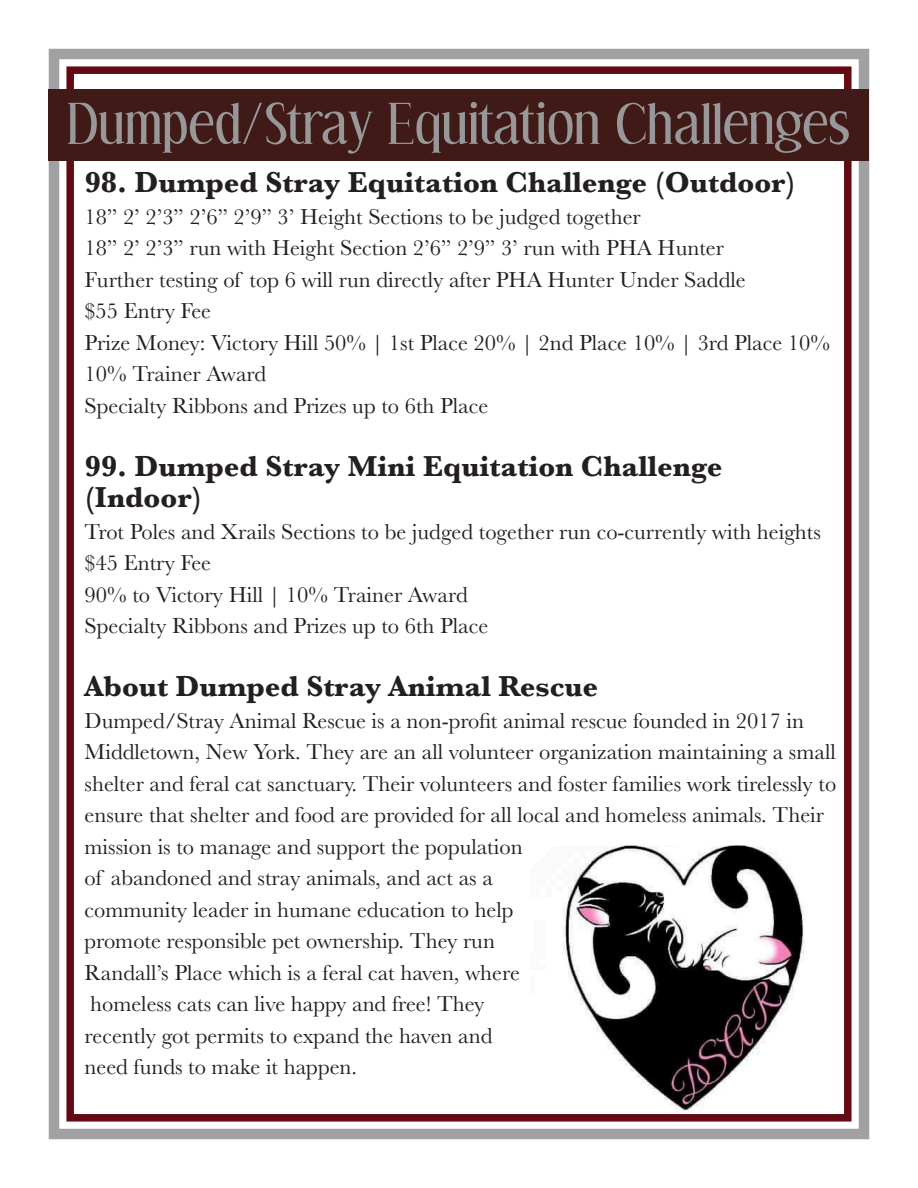
<style>
.page{position:relative;width:918px;height:1188px;background:#fff}
.page>*{position:absolute;margin:0;border:0;box-sizing:border-box;transform-origin:0 0}
.t1{font:54px "Effloresce";color:#989799}
.t2{font:700 30px "Baskerville";color:#231f20}
.t3{font:22.5px/31.5px "Baskerville";color:#231f20}
</style>
<div class="page">
<div style="left:49px;top:49px;width:820px;height:1090px;border:10px solid #a1a1a4"></div>
<div style="left:66px;top:66px;width:786px;height:1056px;border:8px solid #640a15"></div>
<div style="left:49px;top:89px;width:820px;height:72px;background:#401a17"></div>
<img style="left:530px;top:845px;width:301px;height:269px">
<p class="t1" style="left:68px;top:95px;width:784px">Dumped/Stray Equitation Challenges</p>
<p class="t2" style="left:85px;top:162px;width:713px">98. Dumped Stray Equitation Challenge (Outdoor)</p>
<p class="t3" style="left:85px;top:201px;width:558px">18” 2’ 2’3” 2’6” 2’9” 3’ Height Sections to be judged together</p>
<p class="t3" style="left:85px;top:233px;width:641px">18” 2’ 2’3” run with Height Section 2’6” 2’9” 3’ run with PHA Hunter</p>
<p class="t3" style="left:85px;top:264px;width:663px">Further testing of top 6 will run directly after PHA Hunter Under Saddle</p>
<p class="t3" style="left:85px;top:296px;width:128px">$55 Entry Fee</p>
<p class="t3" style="left:85px;top:327px;width:747px">Prize Money: Victory Hill 50% | 1st Place 20% | 2nd Place 10% | 3rd Place 10%</p>
<p class="t3" style="left:85px;top:359px;width:183px">10% Trainer Award</p>
<p class="t3" style="left:85px;top:390px;width:405px">Specialty Ribbons and Prizes up to 6th Place</p>
<p class="t2" style="left:85px;top:445px;width:639px">99. Dumped Stray Mini Equitation Challenge</p>
<p class="t2" style="left:85px;top:477px;width:119px">(Indoor)</p>
<p class="t3" style="left:85px;top:516px;width:738px">Trot Poles and Xrails Sections to be judged together run co-currently with heights</p>
<p class="t3" style="left:85px;top:548px;width:128px">$45 Entry Fee</p>
<p class="t3" style="left:85px;top:579px;width:385px">90% to Victory Hill | 10% Trainer Award</p>
<p class="t3" style="left:85px;top:611px;width:405px">Specialty Ribbons and Prizes up to 6th Place</p>
<p class="t2" style="left:85px;top:666px;width:515px">About Dumped Stray Animal Rescue</p>
<p class="t3" style="left:85px;top:705px;width:753px">Dumped/Stray Animal Rescue is a non-profit animal rescue founded in 2017 in Middletown, New York. They are an all volunteer organization maintaining a small shelter and feral cat sanctuary. Their volunteers and foster families work tirelessly to ensure that shelter and food are provided for all local and homeless animals. Their mission is to manage and support the population</p>
<p class="t3" style="left:85px;top:863px;width:410px">of abandoned and stray animals, and act as a</p>
<p class="t3" style="left:85px;top:894px;width:431px">community leader in humane education to help</p>
<p class="t3" style="left:85px;top:926px;width:412px">promote responsible pet ownership. They run</p>
<p class="t3" style="left:85px;top:957px;width:437px">Randall’s Place which is a feral cat haven, where</p>
<p class="t3" style="left:90px;top:989px;width:396px">homeless cats can live happy and free! They</p>
<p class="t3" style="left:85px;top:1020px;width:409px">recently got permits to expand the haven and</p>
<p class="t3" style="left:85px;top:1052px;width:274px">need funds to make it happen.</p>
</div>
